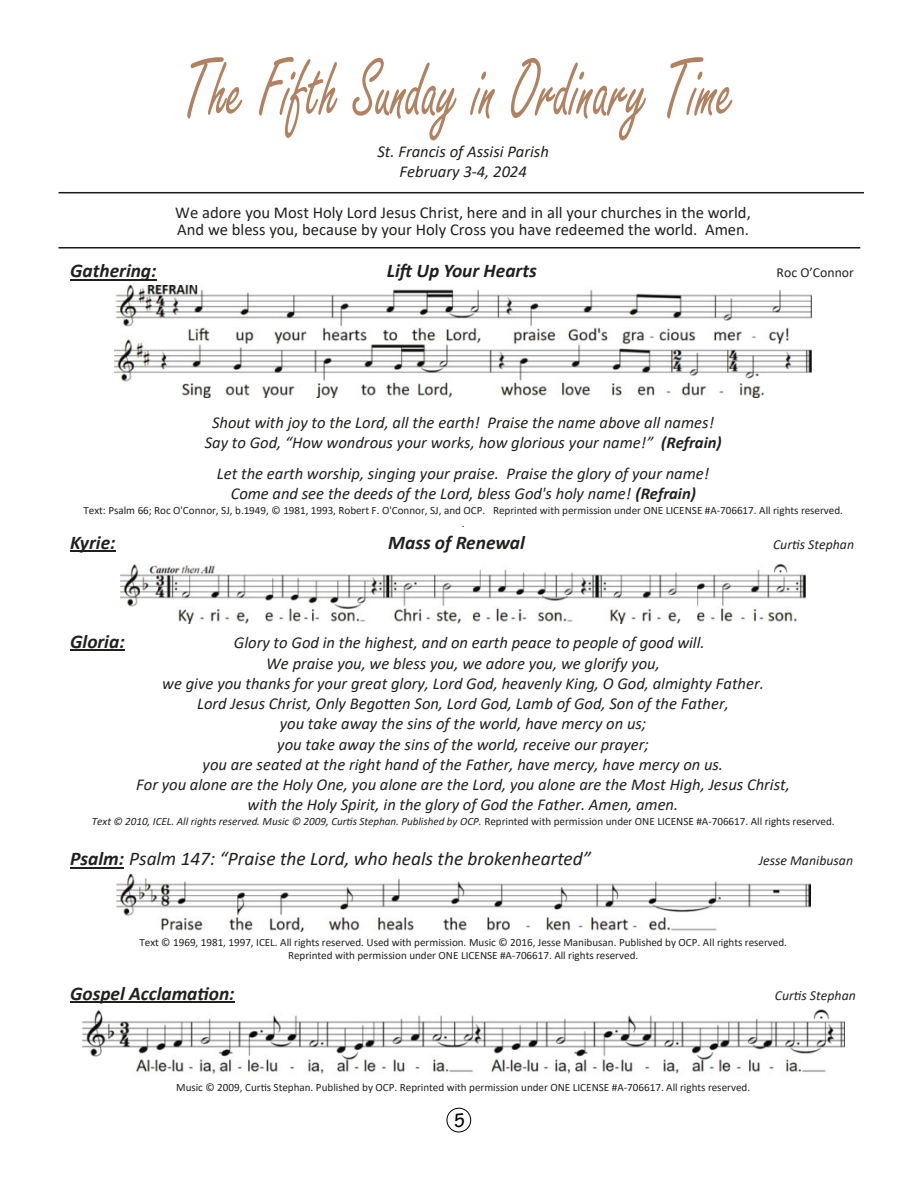
<style>
.page{position:relative;width:918px;height:1188px;background:#fff}
.page>*{position:absolute;margin:0;border:0;box-sizing:border-box;transform-origin:0 0}
.t1{font:88.95px "Freestyle Script";color:#b08261;scale:.67 1}
.t2{font:700 condensed 21px "Tekton Pro";color:#000}
.t3{font:italic 700 19.5px "Qflbcb Calibri";color:#1f221c}
.t4{font:italic 19.35px "Wbpplw Calibri";color:#1f221c}
.t5{font:italic 700 19.35px "Qflbcb Calibri";color:#1f221c}
.t6{font:italic 700 19.35px "Xnyljp Calibri";color:#1f221c}
.t7{font:italic 16.65px/20.2px "Wbpplw Calibri";color:#1f221c;text-align:center}
.t8{font:16.65px/17.1px "Bfxryt Calibri";color:#1f221c}
.t9{font:italic 16.65px "Wxpgdm Calibri";color:#1f221c}
.t10{font:italic 13.8px "Wxpgdm Calibri";letter-spacing:.005em;color:#1f221c}
.t11{font:italic 13.8px "Wbpplw Calibri";color:#1f221c}
.t12{font:13.8px "Bfxryt Calibri";color:#1f221c}
.t13{font:11.1px/13.5px "Bfxryt Calibri";letter-spacing:-.005em;color:#1f221c;text-align:center}
.t14{font:italic 11.1px "Wxpgdm Calibri";color:#1f221c}
.t15{font:11.1px "Ggmtpj Calibri";letter-spacing:-.005em;color:#1f221c}
.s1{font-family:"Npyrkk Calibri"}
.s2{font-family:"Bxbfkt Calibri"}
.s3{font-family:"Npkfkd Calibri"}
.s4{font-family:"Xnyljp Calibri";font-weight:700}
.s5{font-family:"Vrsqkv Calibri"}
.s6{font-family:"Bfxryt Calibri";font-style:normal}
.s7{font-family:"Vrsqkv Calibri";font-style:normal}
.s8{font-family:"Qflbcb Calibri";font-weight:700}
.s9{font-family:"Bfxryt Calibri"}
</style>
<div class="page">
<div style="left:447px;top:1108px;width:24px;height:24px;border:1px solid #000;border-radius:50%"></div>
<hr style="left:58px;top:192px;width:806px;height:1px;background:#171a14">
<hr style="left:58px;top:247px;width:802px;height:2px;background:#171a14">
<hr style="left:70px;top:279px;width:86px;height:2px;background:#1f221c">
<hr style="left:70px;top:551px;width:45px;height:1px;background:#1f221c">
<hr style="left:70px;top:650px;width:55px;height:1px;background:#1f221c">
<hr style="left:70px;top:867px;width:54px;height:2px;background:#1f221c">
<hr style="left:70px;top:1002px;width:165px;height:1px;background:#1f221c">
<img style="left:115px;top:286px;width:697px;height:111px">
<img style="left:121px;top:564px;width:685px;height:59px">
<img style="left:116px;top:874px;width:694px;height:57px">
<img style="left:82px;top:1009px;width:762px;height:66px">
<h1 class="t1" style="left:183px;top:41px;width:825px">The Fifth Sunday in Ordinary Time</h1>
<p class="t7" style="left:377px;top:141px;width:173px">St. Francis of Assisi Parish<br>February 3<span class="s1">-</span>4, 2024</p>
<p class="t8" style="left:175px;top:203px;width:577px">We adore you Most Holy Lord Jesus Christ, here and in all your churches in the world,<br>And we bless you, because by your Holy Cross you have redeemed the world. Amen.</p>
<p class="t6" style="left:70px;top:257px;width:88px">Gathering:</p>
<p class="t5" style="left:387px;top:257px;width:151px">Lift Up Your Hearts</p>
<p class="t12" style="left:777px;top:263px;width:79px">Roc O<span class="s2">’</span>Connor</p>
<p class="t7" style="left:205px;top:411px;width:518px">Shout with joy to the Lord, all the earth! Praise the name above all names!<br>Say to God, <span class="s3">“</span>How wondrous your works, how glorious your name!<span class="s3">”</span> <span class="s4">(Refrain)</span></p>
<p class="t7" style="left:217px;top:462px;width:494px">Let the earth worship, singing your praise. Praise the glory of your name!<br>Come and see the deeds of the Lord, bless God's holy name! <span class="s4">(Refrain)</span></p>
<p class="t13" style="left:83px;top:503px;width:761px">Text: Psalm 66; Roc O'Connor, SJ, b.1949, © 1981, 1993, Robert F. O'Connor, SJ, and OCP. Reprinted with permission under ONE LICENSE #A<span class="s5">-</span>706617. All rights reserved. .</p>
<p class="t6" style="left:70px;top:529px;width:47px">Kyrie:</p>
<p class="t5" style="left:388px;top:529px;width:138px">Mass of Renewal</p>
<p class="t10" style="left:773px;top:535px;width:83px">Curtis Stephan</p>
<p class="t3" style="left:70px;top:627px;width:56px">Gloria:</p>
<p class="t7" style="left:234px;top:631px;width:472px">Glory to God in the highest, and on earth peace to people of good will.</p>
<p class="t7" style="left:266px;top:652px;width:395px">We praise you, we bless you, we adore you, we glorify you,</p>
<p class="t7" style="left:162px;top:672px;width:603px">we give you thanks for your great glory, Lord God, heavenly King, O God, almighty Father.</p>
<p class="t9" style="left:197px;top:692px;width:533px">Lord Jesus Christ, Only Begotten Son, Lord God, Lamb of God, Son of the Father,</p>
<p class="t7" style="left:136px;top:713px;width:655px">you take away the sins of the world, have mercy on us;<br>you take away the sins of the world, receive our prayer;<br>you are seated at the right hand of the Father, have mercy, have mercy on us.<br>For you alone are the Holy One, you alone are the Lord, you alone are the Most High, Jesus Christ, with the Holy Spirit, in the glory of God the Father. Amen, amen.</p>
<p class="t14" style="left:92px;top:814px;width:745px">Text © 2010, ICEL. All rights reserved. Music © 2009, Curtis Stephan. Published by OCP. <span class="s6">Reprinted with permission under ONE LICENSE #A</span><span class="s7">-</span><span class="s6">706617. All rights reserved.</span></p>
<p class="t4" style="left:70px;top:846px;width:522px"><span class="s8">Psalm:</span> Psalm 147: <span class="s3">“</span>Praise the Lord, who heals the brokenhearted<span class="s3">”</span></p>
<p class="t11" style="left:759px;top:851px;width:96px">Jesse Manibusan</p>
<p class="t13" style="left:139px;top:935px;width:649px">Text © 1969, 1981, 1997, ICEL. All rights reserved. Used with permission. Music © 2016, Jesse Manibusan. Published by OCP. All rights reserved.<br>Reprinted with permission under ONE LICENSE #A<span class="s5">-</span>706617. All rights reserved.</p>
<p class="t5" style="left:70px;top:979px;width:166px">Gospel Acclamation:</p>
<p class="t10" style="left:775px;top:985px;width:83px">Curtis Stephan</p>
<p class="t15" style="left:176px;top:1080px;width:575px">Music © 2009, Curtis Stephan. Published by OCP. Reprinted with permission under ONE LICENSE #A<span class="s5">-</span><span class="s9">706617. All rights reserved.</span></p>
<p class="t2" style="left:454px;top:1108px;width:12px">5</p>
</div>
